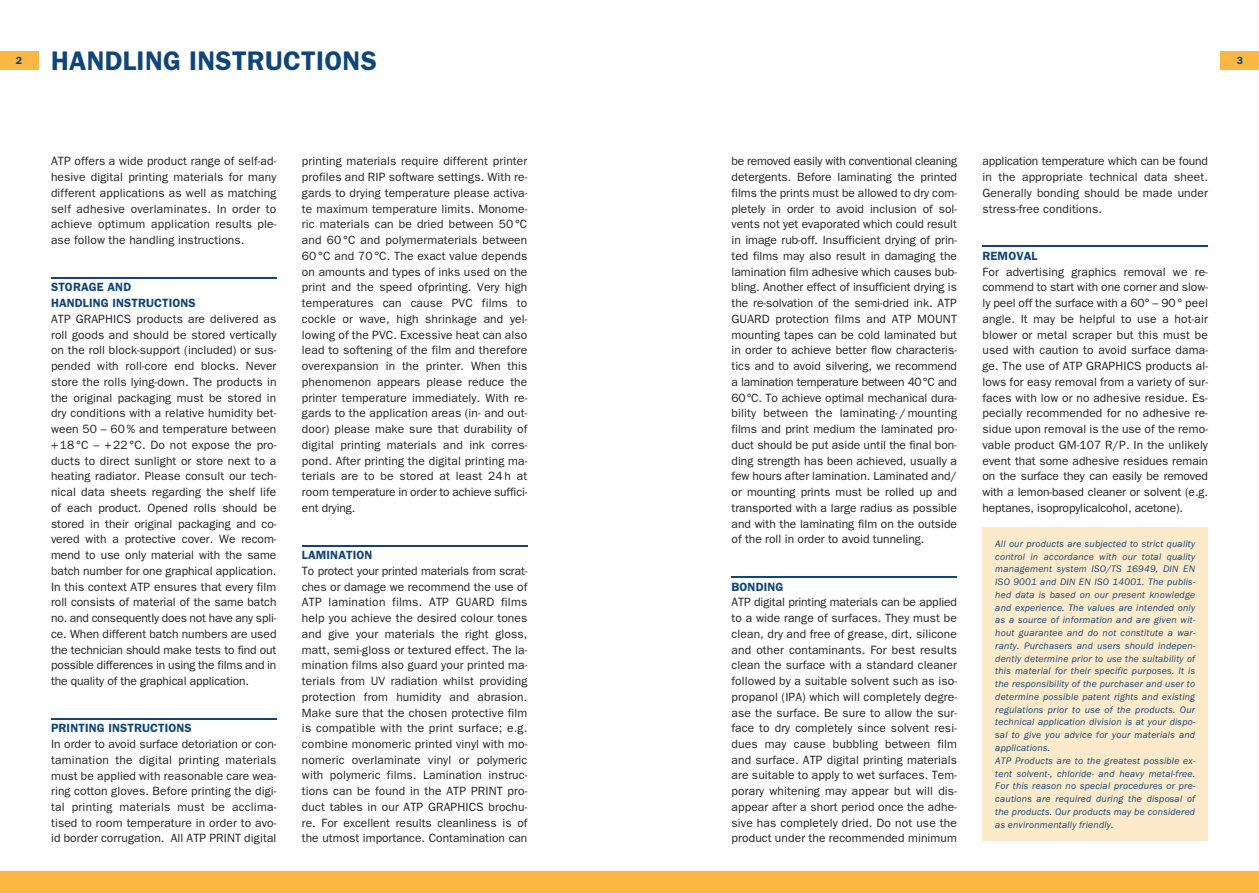
<style>
.page{position:relative;width:1259px;height:893px;background:#fff}
.page>*{position:absolute;margin:0;border:0;box-sizing:border-box;transform-origin:0 0}
.t1{font:600 27px "Franklin Gothic LT";letter-spacing:.01em;color:#10457a}
.t2{font:12px/15.8px "Franklin Gothic LT";color:#231f20;text-align:justify}
.t3{font:600 12px/15.8px "Franklin Gothic LT";letter-spacing:.01em;color:#10457a}
.t4{font:600 10.5px "Franklin Gothic LT";color:#10457a}
.t5{font:italic 9.75px/12.8px "Franklin Gothic LT";letter-spacing:.02em;color:#10457a}
</style>
<div class="page">
<div style="left:0;top:872px;width:1259px;height:21px;background:#fab741"></div>
<hr style="left:51px;top:277px;width:225px;height:2px;background:#10457a">
<hr style="left:51px;top:718px;width:225px;height:2px;background:#10457a">
<hr style="left:302px;top:545px;width:225px;height:1px;background:#10457a">
<div style="left:1220px;top:51px;width:39px;height:19px;background:#fab741"></div>
<div style="left:0;top:51px;width:38px;height:19px;background:#fab741"></div>
<hr style="left:731px;top:576px;width:226px;height:2px;background:#10457a">
<div style="left:982px;top:528px;width:226px;height:313px;background:#fdeaca"></div>
<hr style="left:982px;top:246px;width:226px;height:1px;background:#10457a">
<p class="t4" style="left:16px;top:54px;width:8px">2</p>
<h1 class="t1" style="left:51px;top:44px;width:327px">HANDLING INSTRUCTIONS</h1>
<p class="t4" style="left:1236px;top:54px;width:8px">3</p>
<p class="t2" style="left:51px;top:154px;width:227px">ATP offers a wide product range of self-ad&shy;hesive digital printing materials for many different applications as well as matching self adhesive overlaminates. In order to achieve optimum application results ple&shy;ase follow the handling instructions.</p>
<p class="t3" style="left:51px;top:279px;width:146px">STORAGE AND<br>HANDLING INSTRUCTIONS</p>
<p class="t2" style="left:51px;top:311px;width:227px">ATP GRAPHICS products are delivered as roll goods and should be stored vertically on the roll block-support (included) or sus&shy;pended with roll-core end blocks. Never store the rolls lying-down. The products in the original packaging must be stored in dry conditions with a relative humidity bet&shy;ween 50 – 60 % and temperature between + 18°C – +22°C. Do not expose the pro&shy;ducts to direct sunlight or store next to a heating radiator. Please consult our tech&shy;nical data sheets regarding the shelf life of each product. Opened rolls should be stored in their original packaging and co&shy;vered with a protective cover. We recom&shy;mend to use only material with the same batch number for one graphical application.<br>In this context ATP ensures that every film roll consists of material of the same batch no. and consequently does not have any spli&shy;ce. When different batch numbers are used the technician should make tests to find out possible differences in using the films and in the quality of the graphical application.</p>
<p class="t3" style="left:51px;top:720px;width:142px">PRINTING INSTRUCTIONS</p>
<p class="t2" style="left:51px;top:736px;width:227px">In order to avoid surface detoriation or con&shy;tamination the digital printing materials must be applied with reasonable care wea&shy;ring cotton gloves. Before printing the digi&shy;tal printing materials must be acclima&shy;tised to room temperature in order to avo&shy;id border corrugation. All ATP PRINT digital</p>
<p class="t2" style="left:302px;top:154px;width:227px">printing materials require different printer profiles and RIP software settings. With re&shy;gards to drying temperature please activa&shy;te maximum temperature limits. Monome&shy;ric materials can be dried between 50 °C and 60°C and polymermaterials between 60°C and 70°C. The exact value depends on amounts and types of inks used on the print and the speed ofprinting. Very high temperatures can cause PVC films to cockle or wave, high shrinkage and yel&shy;lowing of the PVC. Excessive heat can also lead to softening of the film and therefore overexpansion in the printer. When this phenomenon appears please reduce the printer temperature immediately. With re&shy;gards to the application areas (in- and out&shy;door) please make sure that durability of digital printing materials and ink corres&shy;pond. After printing the digital printing ma&shy;terials are to be stored at least 24h at room temperature in order to achieve suffici&shy;ent drying.</p>
<p class="t3" style="left:302px;top:547px;width:72px">LAMINATION</p>
<p class="t2" style="left:302px;top:563px;width:227px">To protect your printed materials from scrat&shy;ches or damage we recommend the use of ATP lamination films. ATP GUARD films help you achieve the desired colour tones and give your materials the right gloss, matt, semi-gloss or textured effect. The la&shy;mination films also guard your printed ma&shy;terials from UV radiation whilst providing protection from humidity and abrasion.<br>Make sure that the chosen protective film is compatible with the print surface; e.g. combine monomeric printed vinyl with mo&shy;nomeric overlaminate vinyl or polymeric with polymeric films. Lamination instruc&shy;tions can be found in the ATP PRINT pro&shy;duct tables in our ATP GRAPHICS brochu&shy;re. For excellent results cleanliness is of the utmost importance. Contamination can</p>
<p class="t2" style="left:731px;top:154px;width:227px">be removed easily with conventional cleaning detergents. Before laminating the printed films the prints must be allowed to dry com&shy;pletely in order to avoid inclusion of sol&shy;vents not yet evaporated which could result in image rub-off. Insufficient drying of prin&shy;ted films may also result in damaging the lamination film adhesive which causes bub&shy;bling. Another effect of insufficient drying is the re-solvation of the semi-dried ink. ATP GUARD protection films and ATP MOUNT mounting tapes can be cold laminated but in order to achieve better flow characteris&shy;tics and to avoid silvering, we recommend a lamination temperature between 40°C and 60°C. To achieve optimal mechanical dura&shy;bility between the laminating- / mounting films and print medium the laminated pro&shy;duct should be put aside until the final bon&shy;ding strength has been achieved, usually a few hours after lamination. Laminated and/ or mounting prints must be rolled up and transported with a large radius as possible and with the laminating film on the outside of the roll in order to avoid tunneling.</p>
<p class="t3" style="left:731px;top:579px;width:53px">BONDING</p>
<p class="t2" style="left:731px;top:594px;width:227px">ATP digital printing materials can be applied to a wide range of surfaces. They must be clean, dry and free of grease, dirt, silicone and other contaminants. For best results clean the surface with a standard cleaner followed by a suitable solvent such as iso&shy;propanol (IPA) which will completely degre&shy;ase the surface. Be sure to allow the sur&shy;face to dry completely since solvent resi&shy;dues may cause bubbling between film and surface. ATP digital printing materials are suitable to apply to wet surfaces. Tem&shy;porary whitening may appear but will dis&shy;appear after a short period once the adhe&shy;sive has completely dried. Do not use the product under the recommended minimum</p>
<p class="t2" style="left:982px;top:154px;width:227px">application temperature which can be found in the appropriate technical data sheet.<br>Generally bonding should be made under stress-free conditions.</p>
<p class="t3" style="left:982px;top:248px;width:56px">REMOVAL</p>
<p class="t2" style="left:982px;top:264px;width:227px">For advertising graphics removal we re&shy;commend to start with one corner and slow&shy;ly peel off the surface with a 60° – 90 ° peel angle. It may be helpful to use a hot-air blower or metal scraper but this must be used with caution to avoid surface dama&shy;ge. The use of ATP GRAPHICS products al&shy;lows for easy removal from a variety of sur&shy;faces with low or no adhesive residue. Es&shy;pecially recommended for no adhesive re&shy;sidue upon removal is the use of the remo&shy;vable product GM-107 R/P. In the unlikely event that some adhesive residues remain on the surface they can easily be removed with a lemon-based cleaner or solvent (e.g. heptanes, isopropylicalcohol, acetone).</p>
<p class="t5" style="left:995px;top:537px;width:201px">All our products are subjected to strict quality control in accordance with our total quality management system ISO/TS 16949, DIN EN ISO 9001 and DIN EN ISO 14001. The publis&shy;hed data is based on our present knowledge and experience. The values are intended only as a source of information and are given wit&shy;hout guarantee and do not constitute a war&shy;ranty. Purchasers and users should indepen&shy;dently determine prior to use the suitability of this material for their specific purposes. It is the responsibility of the purchaser and user to determine possible patent rights and existing regulations prior to use of the products. Our technical application division is at your dispo&shy;sal to give you advice for your materials and applications.<br>ATP Products are to the greatest possible ex&shy;tent solvent-, chloride- and heavy metal-free.<br>For this reason no special procedures or pre&shy;cautions are required during the disposal of the products. Our products may be considered as environmentally friendly.</p>
</div>
